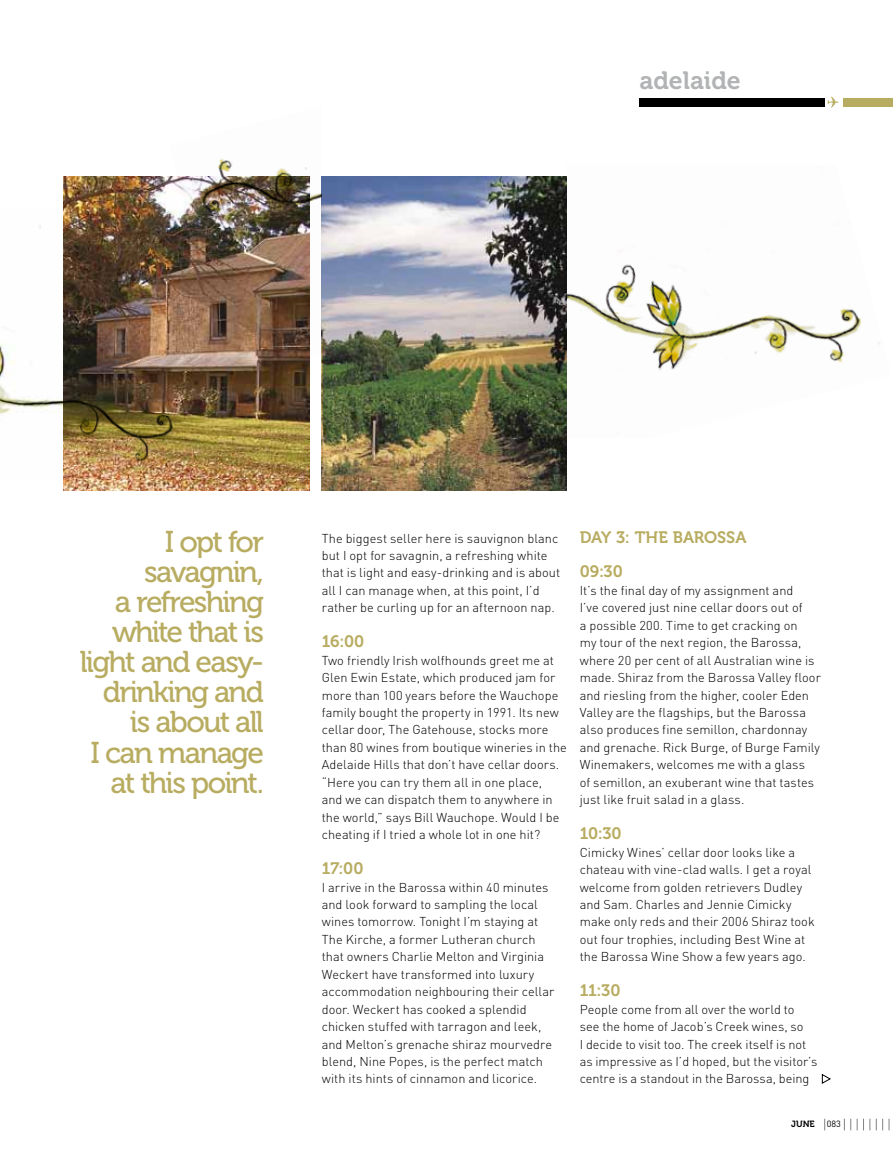
<style>
.page{position:relative;width:893px;height:1149px;background:#fff}
.page>*{position:absolute;margin:0;border:0;box-sizing:border-box;transform-origin:0 0}
.t1{font:30px/30px "Museo 500";letter-spacing:-.06em;color:#b8ac61;text-align:right}
.t2{font:24.9px "Museo 700";color:#b1b3b4}
.t3{font:16.5px/34.8px "Museo 700";letter-spacing:-.005em;color:#b8ac61}
.t4{font:300 12.75px/17.4px "Din TP";letter-spacing:.005em;color:#000}
.t5{font:9px "Museo 700";color:#000}
.t6{font:9px "Din TP";color:#000}
</style>
<div class="page">
<svg style="left:844px;top:1118px;width:7px;height:11px"></svg>
<svg style="left:857px;top:1118px;width:7px;height:11px"></svg>
<svg style="left:870px;top:1118px;width:13px;height:11px"></svg>
<svg style="left:827px;top:97px;width:12px;height:11px"></svg>
<div style="left:843px;top:98px;width:50px;height:8px;background:#b8ac61"></div>
<div style="left:639px;top:98px;width:186px;height:8px;background:#000"></div>
<img style="left:64px;top:176px;width:245px;height:314px">
<svg style="left:822px;top:1074px;width:9px;height:9px"></svg>
<img style="left:322px;top:176px;width:245px;height:314px">
<img style="left:567px;top:264px;width:313px;height:106px">
<img style="left:0;top:207px;width:189px;height:272px">
<img style="left:169px;top:159px;width:153px;height:196px">
<h2 class="t2" style="left:639px;top:67px;width:103px">ADELAIDE</h2>
<h1 class="t1" style="left:80px;top:527px;width:186px">I opt for savagnin,<br>a refreshing white that is light and easy&shy;drinking and is about all<br>I can manage at this point.</h1>
<p class="t4" style="left:322px;top:529px;width:240px">The biggest seller here is sauvignon blanc but I opt for savagnin, a refreshing white that is light and easy-drinking and is about all I can manage when, at this point, I’d rather be curling up for an afternoon nap.</p>
<p class="t3" style="left:322px;top:624px;width:44px">16:00</p>
<p class="t4" style="left:322px;top:651px;width:247px">Two friendly Irish wolfhounds greet me at<br>G len Ewin Estate, which produced jam for more than 100 years before the Wauchope family bought the property in 1991. Its new cellar door, The Gatehouse, stocks more than 80 wines from boutique wineries in the Adelaide Hills that don’t have cellar doors. “Here you can try them all in one place,<br>and we can dispatch them to anywhere in the world,” says Bill Wauchope. Would I be cheating if I tried a whole lot in one hit?</p>
<p class="t3" style="left:322px;top:850px;width:43px">17:00</p>
<p class="t4" style="left:322px;top:877px;width:234px">I arrive in the Barossa within 40 minutes and look forward to sampling the local wines tomorrow. Tonight I’m staying at The Kirche, a former Lutheran church that owners Charlie Melton and Virginia Weckert have transformed into luxury accommodation neighbouring their cellar door. Weckert has cooked a splendid chicken stuffed with tarragon and leek, and Melton’s grenache shiraz mourvedre blend, N ine Popes, is the perfect match with its hints of cinnamon and licorice.</p>
<p class="t3" style="left:580px;top:519px;width:168px">DAY 3: THE BAROSSA<br>09:30</p>
<p class="t4" style="left:580px;top:581px;width:243px">It’s the final day of my assignment and<br>I’ve covered just nine cellar doors out of<br>a possible 200. Time to get cracking on<br>my tour of the next region, the Barossa, where 20 per cent of all Australian wine is made. Shiraz from the Barossa Valley floor and riesling from the higher, cooler Eden Valley are the flagships, but the Barossa also produces fine semillon, chardonnay and grenache. Rick Burge, of Burge Family Winemakers, welcomes me with a glass<br>of semillon, an exuberant wine that tastes just like fruit salad in a glass.</p>
<p class="t3" style="left:580px;top:816px;width:43px">10:30</p>
<p class="t4" style="left:580px;top:843px;width:237px">Cimicky Wines’ cellar door looks like a chateau with vine-clad walls. I get a royal welcome from golden retrievers Dudley and Sam. Charles and Jennie Cimicky make only reds and their 2006 Shiraz took out four trophies, including Best Wine at the Barossa Wine Show a few years ago.</p>
<p class="t3" style="left:580px;top:972px;width:42px">11:30</p>
<p class="t4" style="left:580px;top:999px;width:239px">People come from all over the world to<br>see the home of Jacob’s Creek wines, so<br>I decide to visit too. The creek itself is not as impressive as I’d hoped, but the visitor’s centre is a standout in the Barossa, being</p>
<p class="t5" style="left:791px;top:1118px;width:19px">JUNE</p>
<p class="t6" style="left:827px;top:1118px;width:16px">083</p>
</div>
